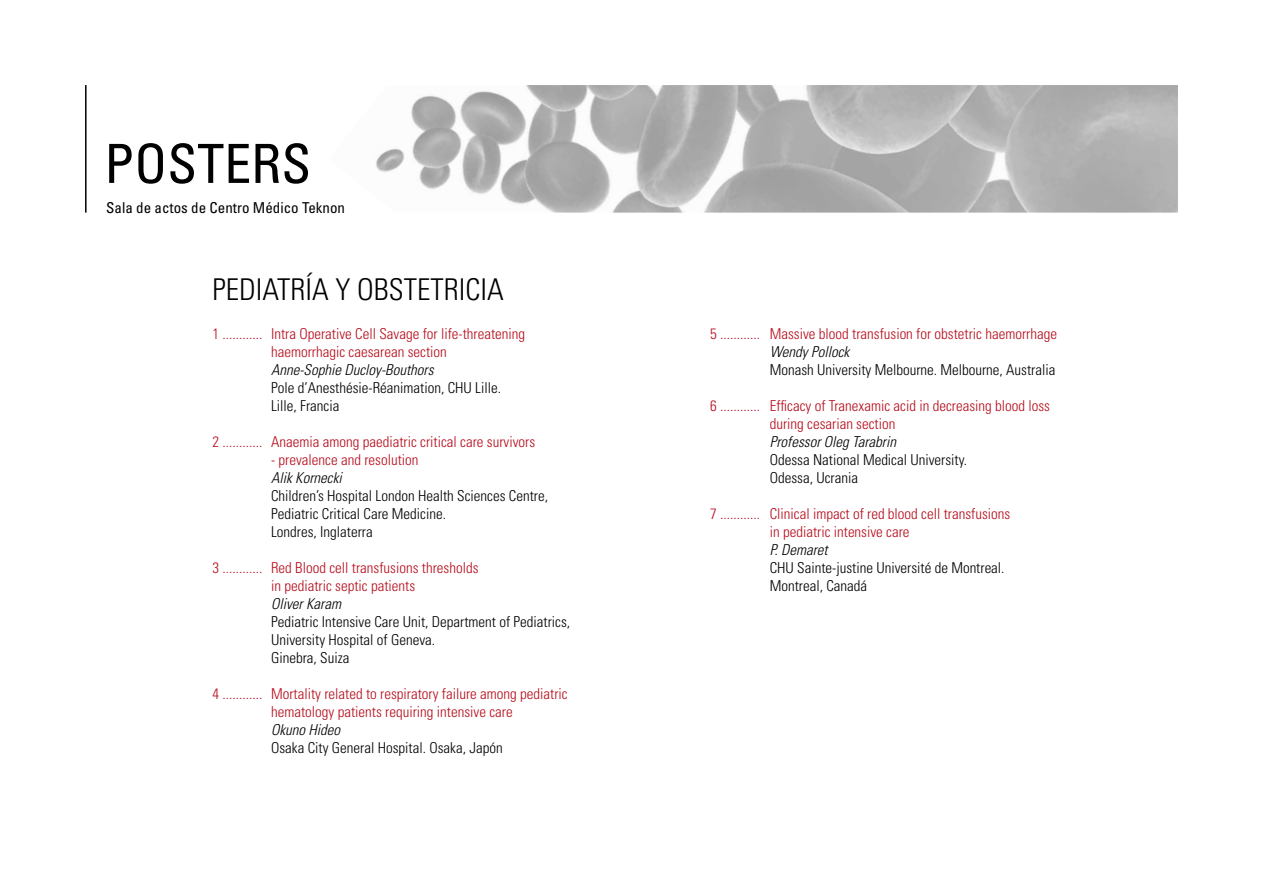
<style>
.page{position:relative;width:1263px;height:893px;background:#fff}
.page>*{position:absolute;margin:0;border:0;box-sizing:border-box;transform-origin:0 0}
.t1{font:condensed 54px "Univers";color:#000}
.t2{font:300 condensed 30px "Univers";color:#000}
.t3{font:300 condensed 15px/18px "Univers";color:#b60d1c}
.t4{font:300 condensed 15px/18px "Univers";color:#000}
.t5{font:italic 300 condensed 15px "Univers";color:#000}
.t6{font:condensed 15px "Univers";color:#000}
</style>
<div class="page">
<hr style="left:85px;top:85px;width:2px;height:128px;background:#000">
<img style="left:376px;top:85px;width:802px;height:128px">
<h1 class="t1" style="left:104px;top:129px;width:209px">POSTERS</h1>
<p class="t6" style="left:106px;top:198px;width:240px">Sala de actos de Centro Médico Teknon</p>
<h2 class="t2" style="left:213px;top:271px;width:293px">PEDIATRÍA Y OBSTETRICIA</h2>
<p class="t3" style="left:271px;top:325px;width:256px">Intra Operative Cell Savage for life-threatening haemorrhagic caesarean section</p>
<p class="t5" style="left:271px;top:361px;width:164px">Anne-Sophie Ducloy-Bouthors</p>
<p class="t4" style="left:271px;top:379px;width:231px">Pole d’Anesthésie-Réanimation, CHU Lille.<br>Lille, Francia</p>
<p class="t3" style="left:271px;top:433px;width:266px">Anaemia among paediatric critical care survivors</p>
<p class="t3" style="left:271px;top:451px;width:149px">- prevalence and resolution</p>
<p class="t5" style="left:271px;top:469px;width:72px">Alik Kornecki</p>
<p class="t4" style="left:271px;top:487px;width:278px">Children’s Hospital London Health Sciences Centre,<br>Pediatric Critical Care Medicine.<br>Londres, Inglaterra</p>
<p class="t3" style="left:271px;top:559px;width:209px">Red Blood cell transfusions thresholds in pediatric septic patients</p>
<p class="t5" style="left:271px;top:595px;width:71px">Oliver Karam</p>
<p class="t4" style="left:271px;top:613px;width:301px">Pediatric Intensive Care Unit, Department of Pediatrics,<br>University Hospital of Geneva.<br>Ginebra, Suiza</p>
<p class="t3" style="left:271px;top:685px;width:298px">Mortality related to respiratory failure among pediatric hematology patients requiring intensive care</p>
<p class="t5" style="left:271px;top:721px;width:71px">Okuno Hideo</p>
<p class="t4" style="left:271px;top:739px;width:233px">Osaka City General Hospital. Osaka, Japón</p>
<p class="t3" style="left:213px;top:325px;width:51px">1 ............</p>
<p class="t3" style="left:213px;top:433px;width:51px">2 ............</p>
<p class="t3" style="left:213px;top:559px;width:51px">3 ............</p>
<p class="t3" style="left:213px;top:685px;width:51px">4 ............</p>
<p class="t3" style="left:710px;top:325px;width:51px">5 ............</p>
<p class="t3" style="left:710px;top:397px;width:51px">6 ............</p>
<p class="t3" style="left:710px;top:505px;width:51px">7 ............</p>
<p class="t3" style="left:770px;top:325px;width:289px">Massive blood transfusion for obstetric haemorrhage</p>
<p class="t5" style="left:770px;top:343px;width:81px">Wendy Pollock</p>
<p class="t4" style="left:770px;top:361px;width:287px">Monash University Melbourne. Melbourne, Australia</p>
<p class="t3" style="left:770px;top:397px;width:282px">Efficacy of Tranexamic acid in decreasing blood loss during cesarian section</p>
<p class="t5" style="left:770px;top:433px;width:128px">Professor Oleg Tarabrin</p>
<p class="t4" style="left:770px;top:451px;width:199px">Odessa National Medical University.<br>Odessa, Ucrania</p>
<p class="t3" style="left:770px;top:505px;width:242px">Clinical impact of red blood cell transfusions in pediatric intensive care</p>
<p class="t5" style="left:770px;top:541px;width:60px">P. Demaret</p>
<p class="t4" style="left:770px;top:559px;width:236px">CHU Sainte-justine Université de Montreal.<br>Montreal, Canadá</p>
</div>
